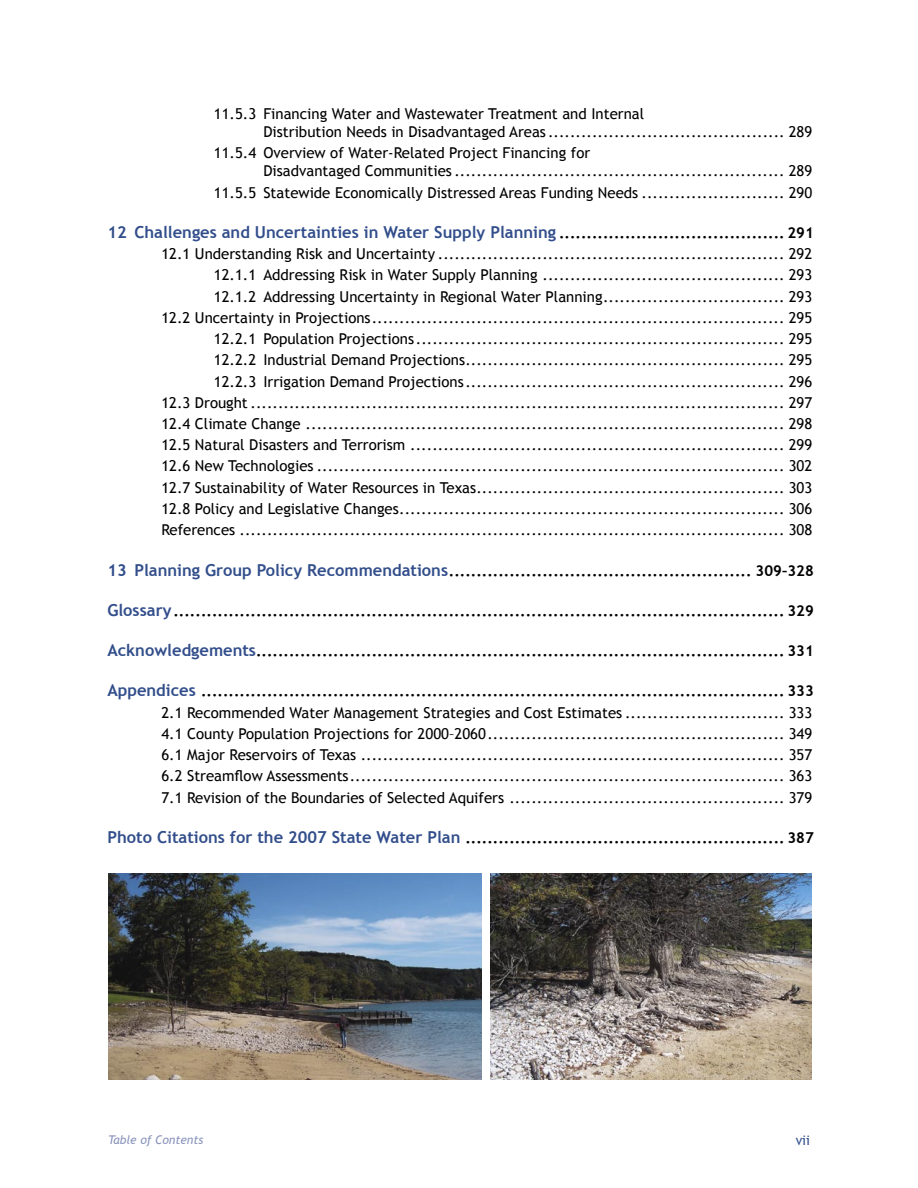
<style>
.page{position:relative;width:918px;height:1188px;background:#fff}
.page>*{position:absolute;margin:0;border:0;box-sizing:border-box;transform-origin:0 0}
._1_toc{font:700 16.5px "Trebuchet MS";color:#324e8b}
._2_toc{font:15px "Trebuchet MS";color:#000}
._3_toc{font:15px/18px "Trebuchet MS";color:#000}
._1_toc-2{font:700 15px "Trebuchet MS";color:#000}
.t1{font:13.5px "Trebuchet MS";color:#324e8b}
.t2{font:italic 12px "Trebuchet MS";color:#8b95bd}
.s1{font-size:15px;color:#000}
.s2{font-size:16.5px;color:#324e8b}
</style>
<div class="page">
<img style="left:108px;top:874px;width:374px;height:206px">
<img style="left:490px;top:874px;width:322px;height:205px">
<p class="_3_toc" style="left:263px;top:105px;width:550px;text-indent:-50px">11.5.3 Financing Water and Wastewater Treatment and Internal<br>Distribution Needs in Disadvantaged Areas ........................................... 289</p>
<p class="_3_toc" style="left:263px;top:144px;width:550px;text-indent:-50px">11.5.4 Overview of Water-Related Project Financing for<br>Disadvantaged Communities ............................................................ 289</p>
<p class="_3_toc" style="left:214px;top:183px;width:600px">11.5.5 Statewide Economically Distressed Areas Funding Needs .......................... 290</p>
<p class="_1_toc" style="left:107px;top:222px;width:708px">12 Challenges and Uncertainties in Water Supply Planning <span class="s1">......................................... 291</span></p>
<p class="_2_toc" style="left:161px;top:245px;width:652px">12.1 Understanding Risk and Uncertainty ............................................................... 292</p>
<p class="_3_toc" style="left:214px;top:266px;width:600px">12.1.1 Addressing Risk in Water Supply Planning ............................................ 293</p>
<p class="_3_toc" style="left:214px;top:287px;width:600px">12.1.2 Addressing Uncertainty in Regional Water Planning ................................. 293</p>
<p class="_2_toc" style="left:161px;top:309px;width:652px">12.2 Uncertainty in Projections ........................................................................... 295</p>
<p class="_3_toc" style="left:214px;top:330px;width:600px">12.2.1 Population Projections ................................................................... 295</p>
<p class="_3_toc" style="left:214px;top:351px;width:600px">12.2.2 Industrial Demand Projections .......................................................... 295</p>
<p class="_3_toc" style="left:214px;top:372px;width:600px">12.2.3 Irrigation Demand Projections .......................................................... 296</p>
<p class="_2_toc" style="left:161px;top:394px;width:652px">12.3 Drought ................................................................................................. 297</p>
<p class="_2_toc" style="left:161px;top:415px;width:652px">12.4 Climate Change ....................................................................................... 298</p>
<p class="_2_toc" style="left:161px;top:436px;width:652px">12.5 Natural Disasters and Terrorism .................................................................... 299</p>
<p class="_2_toc" style="left:161px;top:457px;width:652px">12.6 New Technologies ..................................................................................... 302</p>
<p class="_2_toc" style="left:161px;top:479px;width:652px">12.7 Sustainability of Water Resources in Texas ........................................................ 303</p>
<p class="_2_toc" style="left:161px;top:500px;width:652px">12.8 Policy and Legislative Changes ...................................................................... 306</p>
<p class="_2_toc" style="left:161px;top:521px;width:652px">References ................................................................................................... 308</p>
<p class="_1_toc-2" style="left:107px;top:561px;width:708px"><span class="s2">13 Planning Group Policy Recommendations</span> ....................................................... 309–328</p>
<p class="_1_toc-2" style="left:107px;top:601px;width:708px"><span class="s2">Glossary</span> ............................................................................................................... 329</p>
<p class="_1_toc-2" style="left:107px;top:641px;width:708px"><span class="s2">Acknowledgements</span> ................................................................................................ 331</p>
<p class="_1_toc-2" style="left:107px;top:682px;width:708px"><span class="s2">Appendices</span> .......................................................................................................... 333</p>
<p class="_2_toc" style="left:161px;top:704px;width:652px">2.1 Recommended Water Management Strategies and Cost Estimates ............................. 333</p>
<p class="_2_toc" style="left:161px;top:725px;width:652px">4.1 County Population Projections for 2000–2060 ...................................................... 349</p>
<p class="_2_toc" style="left:161px;top:746px;width:652px">6.1 Major Reservoirs of Texas ............................................................................. 357</p>
<p class="_2_toc" style="left:161px;top:767px;width:652px">6.2 Streamflow Assessments ............................................................................... 363</p>
<p class="_2_toc" style="left:161px;top:789px;width:652px">7.1 Revision of the Boundaries of Selected Aquifers .................................................. 379</p>
<p class="_1_toc-2" style="left:107px;top:828px;width:708px"><span class="s2">Photo Citations for the 2007 State Water Plan</span> .......................................................... 387</p>
<p class="t2" style="left:108px;top:1133px;width:97px">Table of Contents</p>
<p class="t1" style="left:796px;top:1133px;width:16px">vii</p>
</div>
